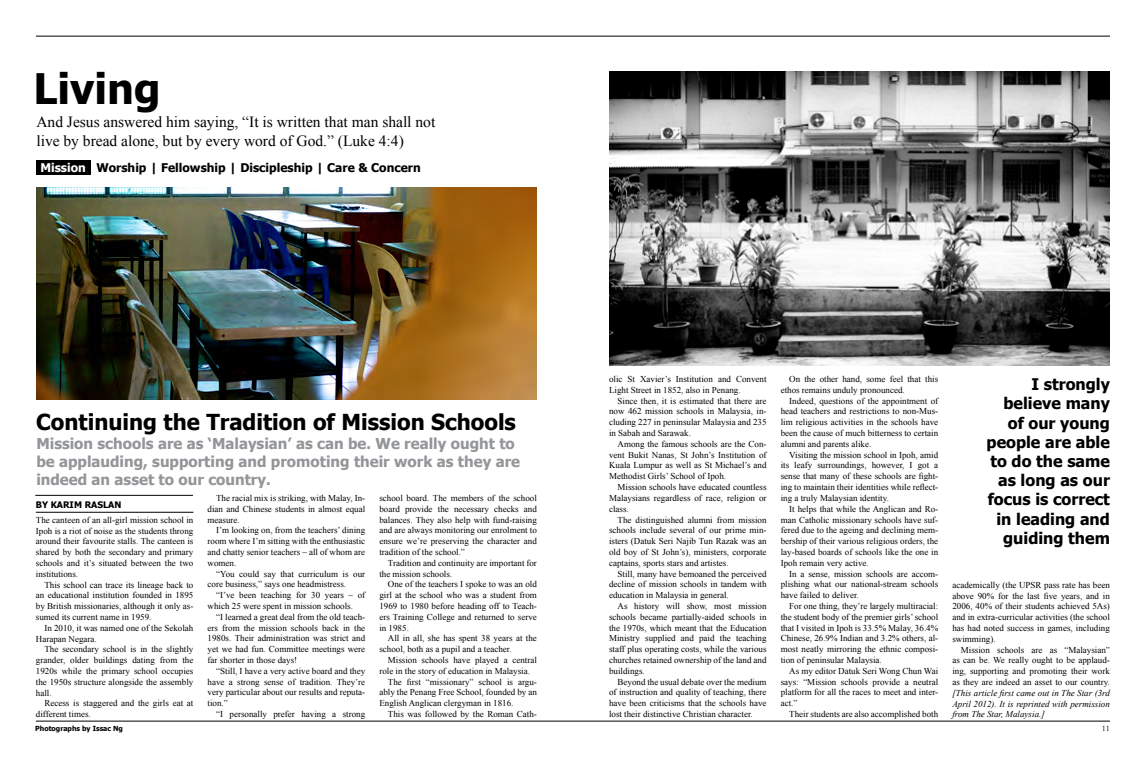
<style>
.page{position:relative;width:1146px;height:757px;background:#fff}
.page>*{position:absolute;margin:0;border:0;box-sizing:border-box;transform-origin:0 0}
.t1{font:700 42px "Tahoma";color:#000}
.t2{font:700 22px "Tahoma";color:#000}
.t3{font:700 16px/19.2px "Tahoma";color:#000;text-align:right}
.t4{font:15.5px/18.6px "Times New Roman";color:#000}
.t5{font:700 15px/18px "Tahoma";color:#939598}
.t6{font:700 12px "Tahoma";color:#000}
.t7{font:9px/10.8px "Times New Roman";color:#000;text-align:justify}
.t8{font:italic 9px/10.8px "Times New Roman";color:#000;text-align:justify}
.t9{font:700 9px "Tahoma";color:#000}
.t10{font:700 7px "Tahoma";color:#000}
.t11{font:7px "Trajan Pro";color:#000}
.s1{color:#fff}
</style>
<div class="page">
<div style="left:36px;top:160px;width:54px;height:14px;background:#000"></div>
<hr style="left:36px;top:36px;width:1073px;height:1px;background:#000">
<hr style="left:36px;top:721px;width:1073px;height:1px;background:#000">
<hr style="left:35px;top:495px;width:158px;height:1px;background:#000">
<hr style="left:36px;top:512px;width:157px;height:1px;background:#000">
<img style="left:36px;top:187px;width:501px;height:212px">
<img style="left:609px;top:72px;width:500px;height:293px">
<h1 class="t1" style="left:34px;top:59px;width:129px">Living</h1>
<h3 class="t4" style="left:36px;top:113px;width:400px">And Jesus answered him saying, “It is written that man shall not live by bread alone, but by every word of God.” (Luke 4:4)</h3>
<h3 class="t6" style="left:40px;top:159px;width:382px"><span class="s1">Mission</span>| Worship | Fellowship | Discipleship | Care &amp; Concern</h3>
<h2 class="t2" style="left:36px;top:407px;width:481px">Continuing the Tradition of Mission Schools</h2>
<h3 class="t5" style="left:36px;top:434px;width:485px">Mission schools are as ‘Malaysian’ as can be. We really ought to be applauding, supporting and promoting their work as they are indeed an asset to our country.</h3>
<p class="t9" style="left:36px;top:498px;width:86px">BY KARI M RASLAN</p>
<p class="t7" style="left:36px;top:514px;width:159px">The canteen of an all-girl mission school in Ipoh is a riot of noise as the students throng around their favourite stalls. The canteen is shared by both the secondary and primary schools and it’s situated between the two institutions.</p>
<p class="t7" style="left:36px;top:579px;width:159px;text-indent:9px">This school can trace its lineage back to an educational institution founded in 1895 by British missionaries, although it only as&shy;sumed its current name in 1959.</p>
<p class="t7" style="left:36px;top:622px;width:159px;text-indent:9px">In 2010, it was named one of the Sekolah<br>Harapan Negara.</p>
<p class="t7" style="left:36px;top:644px;width:159px;text-indent:9px">The secondary school is in the slightly grander, older buildings dating from the 1920s while the primary school occupies the 1950s structure alongside the assembly hall.</p>
<p class="t7" style="left:36px;top:698px;width:159px;text-indent:9px">Recess is staggered and the girls eat at different times.</p>
<p class="t10" style="left:35px;top:724px;width:89px">Photographs by Issac Ng</p>
<p class="t7" style="left:208px;top:492px;width:159px;text-indent:9px">The racial mix is striking, with Malay, In&shy;dian and Chinese students in almost equal measure.</p>
<p class="t7" style="left:208px;top:525px;width:159px;text-indent:9px">I’m looking on, from the teachers’ dining room where I’m sitting with the enthusiastic and chatty senior teachers – all of whom are women.</p>
<p class="t7" style="left:208px;top:568px;width:159px;text-indent:9px">“You could say that curriculum is our core business,” says one headmistress.</p>
<p class="t7" style="left:208px;top:590px;width:159px;text-indent:9px">“I’ve been teaching for 30 years – of which 25 were spent in mission schools.</p>
<p class="t7" style="left:208px;top:611px;width:159px;text-indent:9px">“I learned a great deal from the old teach&shy;ers from the mission schools back in the 1980s. Their administration was strict and yet we had fun. Committee meetings were far shorter in those days!</p>
<p class="t7" style="left:208px;top:665px;width:159px;text-indent:9px">“Still, I have a very active board and they have a strong sense of tradition. They’re very particular about our results and reputa&shy;tion.”</p>
<p class="t7" style="left:216px;top:708px;width:150px">“I personally prefer having a strong</p>
<p class="t7" style="left:379px;top:492px;width:159px">school board. The members of the school board provide the necessary checks and balances. They also help with fund-raising and are always monitoring our enrolment to ensure we’re preserving the character and tradition of the school.”</p>
<p class="t7" style="left:379px;top:557px;width:159px;text-indent:9px">Tradition and continuity are important for the mission schools.</p>
<p class="t7" style="left:379px;top:579px;width:159px;text-indent:9px">One of the teachers I spoke to was an old girl at the school who was a student from 1969 to 1980 before heading off to Teach&shy;ers Training College and returned to serve in 1985.</p>
<p class="t7" style="left:379px;top:633px;width:159px;text-indent:9px">All in all, she has spent 38 years at the school, both as a pupil and a teacher.</p>
<p class="t7" style="left:388px;top:654px;width:150px">Mission schools have played a central</p>
<p class="t7" style="left:379px;top:665px;width:152px">role in the story of education in Malaysia.</p>
<p class="t7" style="left:388px;top:676px;width:150px">The first “missionary” school is argu-</p>
<p class="t7" style="left:379px;top:687px;width:159px">ably the Penang Free School, founded by an</p>
<p class="t7" style="left:379px;top:698px;width:136px">English Anglican clergyman in 1816.</p>
<p class="t7" style="left:388px;top:708px;width:150px">This was followed by the Roman Cath-</p>
<p class="t7" style="left:609px;top:373px;width:159px">olic St Xavier’s Institution and Convent<br>Light Street in 1852, also in Penang.</p>
<p class="t7" style="left:609px;top:395px;width:159px;text-indent:9px">Since then, it is estimated that there are now 462 mission schools in Malaysia, in&shy;cluding 227 in peninsular Malaysia and 235 in Sabah and Sarawak.</p>
<p class="t7" style="left:609px;top:438px;width:159px;text-indent:9px">Among the famous schools are the Con&shy;vent Bukit Nanas, St John’s Institution of Kuala Lumpur as well as St Michael’s and Methodist Girls’ School of Ipoh.</p>
<p class="t7" style="left:609px;top:481px;width:159px;text-indent:9px">Mission schools have educated countless Malaysians regardless of race, religion or class.</p>
<p class="t7" style="left:609px;top:514px;width:159px;text-indent:9px">The distinguished alumni from mission schools include several of our prime min&shy;isters (Datuk Seri Najib Tun Razak was an old boy of St John’s), ministers, corporate captains, sports stars and artistes.</p>
<p class="t7" style="left:609px;top:568px;width:159px;text-indent:9px">Still, many have bemoaned the perceived decline of mission schools in tandem with education in Malaysia in general.</p>
<p class="t7" style="left:609px;top:600px;width:159px;text-indent:9px">As history will show, most mission schools became partially-aided schools in the 1970s, which meant that the Education Ministry supplied and paid the teaching staff plus operating costs, while the various churches retained ownership of the land and buildings.</p>
<p class="t7" style="left:609px;top:676px;width:159px;text-indent:9px">Beyond the usual debate over the medium of instruction and quality of teaching, there have been criticisms that the schools have lost their distinctive Christian character.</p>
<p class="t7" style="left:780px;top:373px;width:159px;text-indent:9px">On the other hand, some feel that this ethos remains unduly pronounced.</p>
<p class="t7" style="left:780px;top:395px;width:159px;text-indent:9px">Indeed, questions of the appointment of head teachers and restrictions to non-Mus&shy;lim religious activities in the schools have been the cause of much bitterness to certain alumni and parents alike.</p>
<p class="t7" style="left:780px;top:449px;width:159px;text-indent:9px">Visiting the mission school in Ipoh, amid its leafy surroundings, however, I got a sense that many of these schools are fight&shy;ing to maintain their identities while reflect&shy;ing a truly Malaysian identity.</p>
<p class="t7" style="left:780px;top:503px;width:159px;text-indent:9px">It helps that while the Anglican and Ro&shy;man Catholic missionary schools have suf&shy;fered due to the ageing and declining mem&shy;bership of their various religious orders, the lay-based boards of schools like the one in Ipoh remain very active.</p>
<p class="t7" style="left:780px;top:568px;width:159px;text-indent:9px">In a sense, mission schools are accom&shy;plishing what our national-stream schools have failed to deliver.</p>
<p class="t7" style="left:780px;top:600px;width:159px;text-indent:9px">For one thing, they’re largely multiracial: the student body of the premier girls’ school that I visited in Ipoh is 33.5% Malay, 36.4% Chinese, 26.9% Indian and 3.2% others, al&shy;most neatly mirroring the ethnic composi&shy;tion of peninsular Malaysia.</p>
<p class="t7" style="left:780px;top:665px;width:159px;text-indent:9px">As my editor Datuk Seri Wong Chun Wai says: “Mission schools provide a neutral platform for all the races to meet and inter&shy;act.”</p>
<p class="t7" style="left:789px;top:708px;width:150px">Their students are also accomplished both</p>
<h3 class="t3" style="left:986px;top:374px;width:125px">I strongly believe many of our young people are able to do the same as long as our focus is correct in leading and guiding them</h3>
<p class="t7" style="left:952px;top:579px;width:159px">academically (the UPSR pass rate has been above 90% for the last five years, and in 2006, 40% of their students achieved 5As) and in extra-curricular activities (the school has had noted success in games, including swimming).</p>
<p class="t7" style="left:952px;top:644px;width:159px;text-indent:9px">Mission schools are as “Malaysian” as can be. We really ought to be applaud&shy;ing, supporting and promoting their work as they are indeed an asset to our country.</p>
<p class="t8" style="left:952px;top:687px;width:159px">[This article first came out in The Star (3rd April 2012). It is reprinted with permission from The Star, Malaysia.]</p>
<p class="t11" style="left:1101px;top:724px;width:9px">11</p>
</div>
